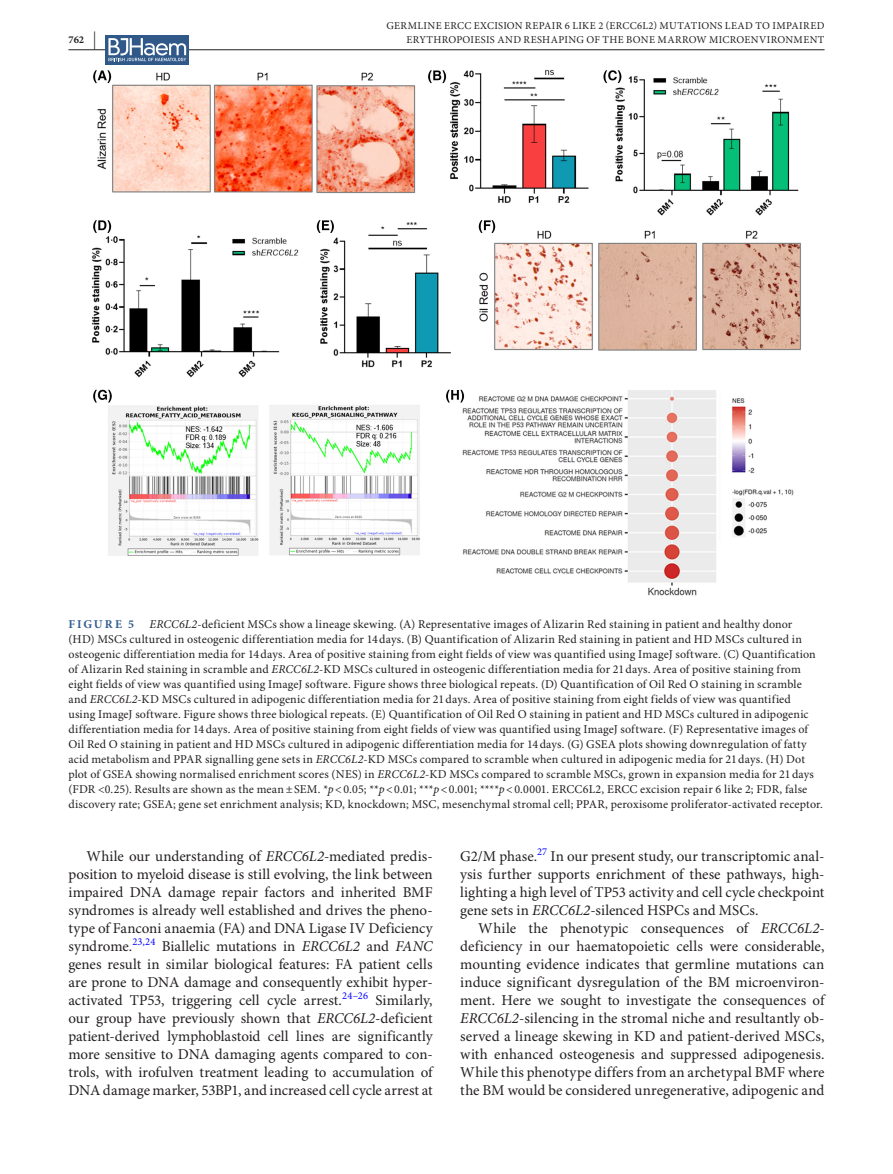
<style>
.page{position:relative;width:893px;height:1174px;background:#fff}
.page>*{position:absolute;margin:0;border:0;box-sizing:border-box;transform-origin:0 0}
.t1{font:15px/18px "Minion Pro";color:#231f20;text-align:justify}
.t2{font:12px/15px "Minion Pro";letter-spacing:.015em;color:#231f20}
.t3{font:700 12px "Minion Pro";letter-spacing:.17em;color:#325d8e}
.t4{font:10.5px/13.5px "Minion Pro";letter-spacing:.035em;color:#231f20;text-align:right}
.t5{font:10.5px "Minion Pro";letter-spacing:.015em;color:#00f}
.t6{font:700 10.5px "Minion Pro";color:#231f20}
.s1{font-size:18px}
.s2{font-style:italic}
</style>
<div class="page">
<hr style="left:68px;top:49px;width:756px;height:1px;background:#231f20">
<div style="left:106px;top:35px;width:83px;height:30px;background:#30598a"></div>
<svg style="left:108px;top:38px;width:78px;height:23px"></svg>
<img style="left:92px;top:69px;width:709px;height:527px">
<p class="t6" style="left:68px;top:33px;width:29px">762 <span class="s1">|</span></p>
<p class="t4" style="left:386px;top:19px;width:439px">GERMLINE ERCC EXCISION REPAIR 6 LIKE 2 (ERCC6L2) MUTATIONS LEAD TO IMPAIRED<br>ERYTHROPOIESIS AND RESHAPING OF THE BONE MARROW MICROENVIRONMENT</p>
<p class="t2" style="left:68px;top:617px;width:756px;text-indent:81px"><span class="s2">ERCC6L2-</span>deficient MSCs show a lineage skewing. (A) Representative images of Alizarin Red staining in patient and healthy donor<br>(HD) MSCs cultured in osteogenic differentiation media for 14days. (B) Quantification of Alizarin Red staining in patient and HD MSCs cultured in osteogenic differentiation media for 14days. Area of positive staining from eight fields of view was quantified using ImageJ software. (C) Quantification of Alizarin Red staining in scramble and <span class="s2">ERCC6L2-</span>KD MSCs cultured in osteogenic differentiation media for 21days. Area of positive staining from eight fields of view was quantified using ImageJ software. Figure shows three biological repeats. (D) Quantification of Oil Red O staining in scramble and <span class="s2">ERCC6L2-</span>KD MSCs cultured in adipogenic differentiation media for 21days. Area of positive staining from eight fields of view was quantified<br>using ImageJ software. Figure shows three biological repeats. (E) Quantification of Oil Red O staining in patient and HD MSCs cultured in adipogenic differentiation media for 14days. Area of positive staining from eight fields of view was quantified using ImageJ software. (F) Representative images of Oil Red O staining in patient and HD MSCs cultured in adipogenic differentiation media for 14days. (G) GSEA plots showing downregulation of fatty acid metabolism and PPAR signalling gene sets in <span class="s2">ERCC6L2</span>-KD MSCs compared to scramble when cultured in adipogenic media for 21days. (H) Dot plot of GSEA showing normalised enrichment scores (NES) in <span class="s2">ERCC6L2</span>-KD MSCs compared to scramble MSCs, grown in expansion media for 21days (FDR &lt;0.25). Results are shown as the mean±SEM. *<span class="s2">p</span>&lt;0.05; **<span class="s2">p</span>&lt;0.01; ***<span class="s2">p</span>&lt;0.001; ****<span class="s2">p</span>&lt;0.0001. ERCC6L2, ERCC excision repair 6 like 2; FDR, false discovery rate; GSEA; gene set enrichment analysis; KD, knockdown; MSC, mesenchymal stromal cell; PPAR, peroxisome proliferator-activated receptor.</p>
<p class="t3" style="left:69px;top:617px;width:67px">FIGURE 5</p>
<p class="t1" style="left:68px;top:848px;width:366px;text-indent:18px">While our understanding of <span class="s2">ERCC6L2</span>-mediated predis&shy;position to myeloid disease is still evolving, the link between impaired DNA damage repair factors and inherited BMF syndromes is already well established and drives the pheno&shy;type of Fanconi anaemia (FA) and DNA Ligase IV Deficiency syndrome.</p>
<p class="t5" style="left:132px;top:935px;width:25px">23,24</p>
<p class="t1" style="left:68px;top:938px;width:366px;text-indent:93px">Biallelic mutations in <span class="s2">ERCC6L2</span> and <span class="s2">FANC </span>genes result in similar biological features: FA patient cells are prone to DNA damage and consequently exhibit hyper&shy;activated TP53, triggering cell cycle arrest.</p>
<p class="t5" style="left:342px;top:989px;width:27px">24–26</p>
<p class="t1" style="left:68px;top:992px;width:366px;text-indent:307px">Similarly, our group have previously shown that <span class="s2">ERCC6L2</span>-deficient patient-derived lymphoblastoid cell lines are significantly more sensitive to DNA damaging agents compared to con&shy;trols, with irofulven treatment leading to accumulation of DNA damage marker, 53BP1, and increased cell cycle arrest at</p>
<p class="t1" style="left:460px;top:848px;width:78px">G2/M phase.</p>
<p class="t5" style="left:537px;top:845px;width:12px">27</p>
<p class="t1" style="left:460px;top:848px;width:366px;text-indent:90px">In our present study, our transcriptomic anal&shy;ysis further supports enrichment of these pathways, high&shy;lighting a high level of TP53 activity and cell cycle checkpoint gene sets in <span class="s2">ERCC6L2</span>-silenced HSPCs and MSCs.</p>
<p class="t1" style="left:460px;top:920px;width:366px;text-indent:18px">While the phenotypic consequences of <span class="s2">ERCC6L2- </span>deficiency in our haematopoietic cells were considerable, mounting evidence indicates that germline mutations can induce significant dysregulation of the BM microenviron&shy;ment. Here we sought to investigate the consequences of <span class="s2">ERCC6L2-</span>silencing in the stromal niche and resultantly ob&shy;served a lineage skewing in KD and patient-derived MSCs, with enhanced osteogenesis and suppressed adipogenesis.<br>While this phenotype differs from an archetypal BMF where the BM would be considered unregenerative, adipogenic and</p>
</div>
